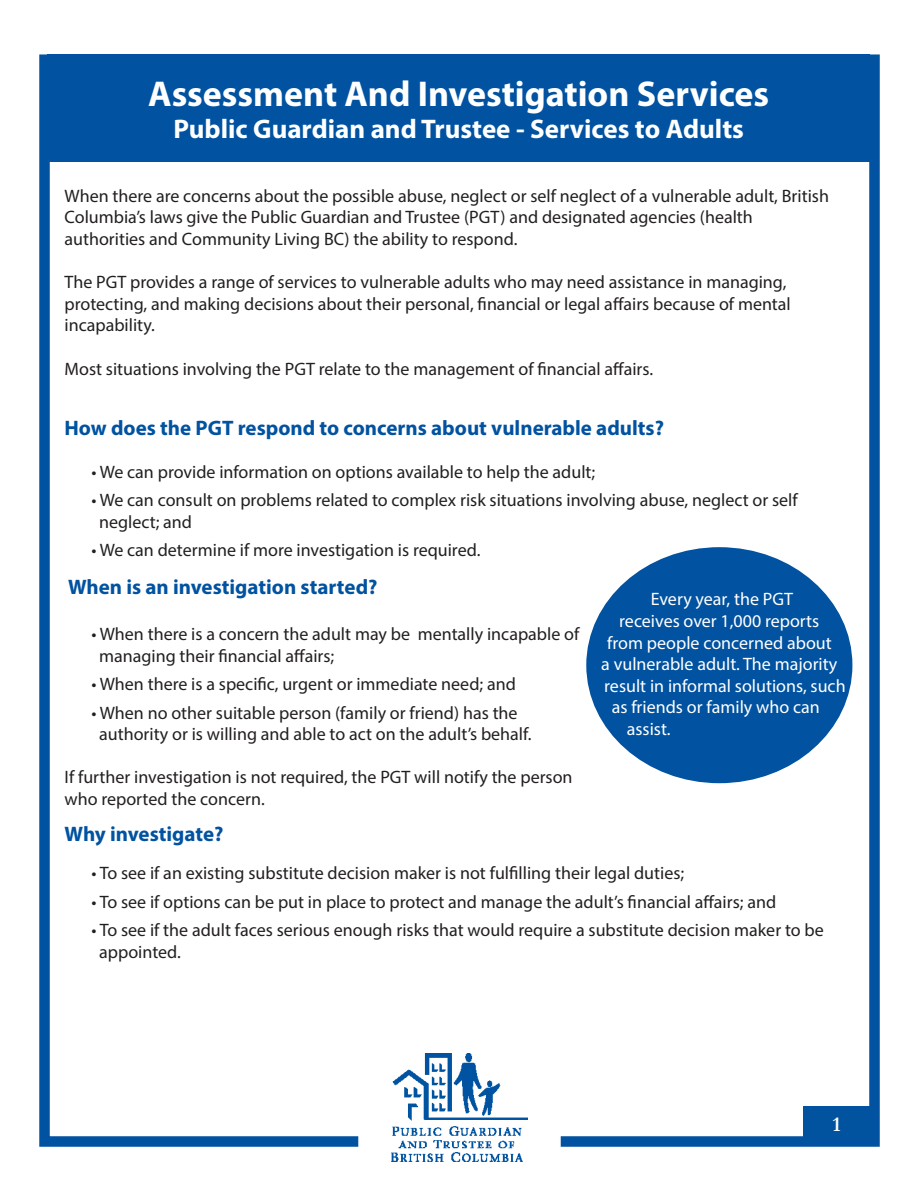
<style>
.page{position:relative;width:918px;height:1188px;background:#fff}
.page>*{position:absolute;margin:0;border:0;box-sizing:border-box;transform-origin:0 0}
.t1{font:700 36px "Myriad Pro";color:#fff}
.t2{font:700 27px "Myriad Pro";color:#fff}
.t3{font:700 21px "Myriad Pro";color:#0152a0}
.t4{font:700 21px "Garamond";color:#fff}
.t5{font:18px/21.6px "Myriad Pro";color:#231f20}
.t6{font:18px "Myriad Pro";color:#fff}
</style>
<div class="page">
<div style="left:39px;top:54px;width:841px;height:1093px;border:10px solid #0152a0"></div>
<div style="left:47px;top:54px;width:823px;height:108px;background:#0152a0"></div>
<div style="left:358px;top:1114px;width:203px;height:52px;background:#fff"></div>
<img style="left:392px;top:1054px;width:136px;height:108px">
<div style="left:586px;top:547px;width:266px;height:236px;background:#0152a0;border-radius:50%"></div>
<div style="left:803px;top:1106px;width:68px;height:35px;background:#0153a0"></div>
<p class="t1" style="left:148px;top:70px;width:623px">Assessment And Investigation Services</p>
<p class="t2" style="left:173px;top:111px;width:572px">Public Guardian and Trustee - Services to Adults</p>
<p class="t5" style="left:65px;top:185px;width:766px">When there are concerns about the possible abuse, neglect or self neglect of a vulnerable adult, British<br>Columbia’s laws give the Public Guardian and Trustee (PGT) and designated agencies (health authorities and Community Living BC) the ability to respond.</p>
<p class="t5" style="left:65px;top:271px;width:728px">The PGT provides a range of services to vulnerable adults who may need assistance in managing, protecting, and making decisions about their personal, financial or legal affairs because of mental incapability.</p>
<p class="t5" style="left:65px;top:358px;width:590px">Most situations involving the PGT relate to the management of financial affairs.</p>
<p class="t3" style="left:65px;top:414px;width:601px">How does the PGT respond to concerns about vulnerable adults?</p>
<p class="t5" style="left:92px;top:461px;width:505px">• We can provide information on options available to help the adult;</p>
<p class="t5" style="left:99px;top:489px;width:700px;text-indent:-8px">• We can consult on problems related to complex risk situations involving abuse, neglect or self neglect; and</p>
<p class="t5" style="left:92px;top:539px;width:390px">• We can determine if more investigation is required.</p>
<p class="t3" style="left:68px;top:574px;width:311px">When is an investigation started?</p>
<p class="t5" style="left:99px;top:623px;width:482px;text-indent:-8px">• When there is a concern the adult may be mentally incapable of managing their financial affairs;</p>
<p class="t5" style="left:92px;top:673px;width:426px">• When there is a specific, urgent or immediate need; and</p>
<p class="t5" style="left:99px;top:701px;width:434px;text-indent:-8px">• When no other suitable person (family or friend) has the authority or is willing and able to act on the adult’s behalf.</p>
<p class="t5" style="left:65px;top:766px;width:510px">If further investigation is not required, the PGT will notify the person who reported the concern.</p>
<p class="t6" style="left:651px;top:588px;width:144px">Every year, the PGT</p>
<p class="t6" style="left:619px;top:610px;width:202px">receives over 1,000 reports</p>
<p class="t6" style="left:607px;top:631px;width:226px">from people concerned about</p>
<p class="t6" style="left:601px;top:653px;width:238px">a vulnerable adult. The majority</p>
<p class="t6" style="left:604px;top:675px;width:243px">result in informal solutions, such</p>
<p class="t6" style="left:612px;top:696px;width:210px">as friends or family who can</p>
<p class="t6" style="left:627px;top:718px;width:45px">assist.</p>
<p class="t3" style="left:65px;top:820px;width:160px">Why investigate?</p>
<p class="t5" style="left:92px;top:862px;width:594px">• To see if an existing substitute decision maker is not fulfilling their legal duties;</p>
<p class="t5" style="left:92px;top:891px;width:686px">• To see if options can be put in place to protect and manage the adult’s financial affairs; and</p>
<p class="t5" style="left:99px;top:919px;width:726px;text-indent:-8px">• To see if the adult faces serious enough risks that would require a substitute decision maker to be appointed.</p>
<p class="t4" style="left:832px;top:1110px;width:10px">1</p>
</div>
